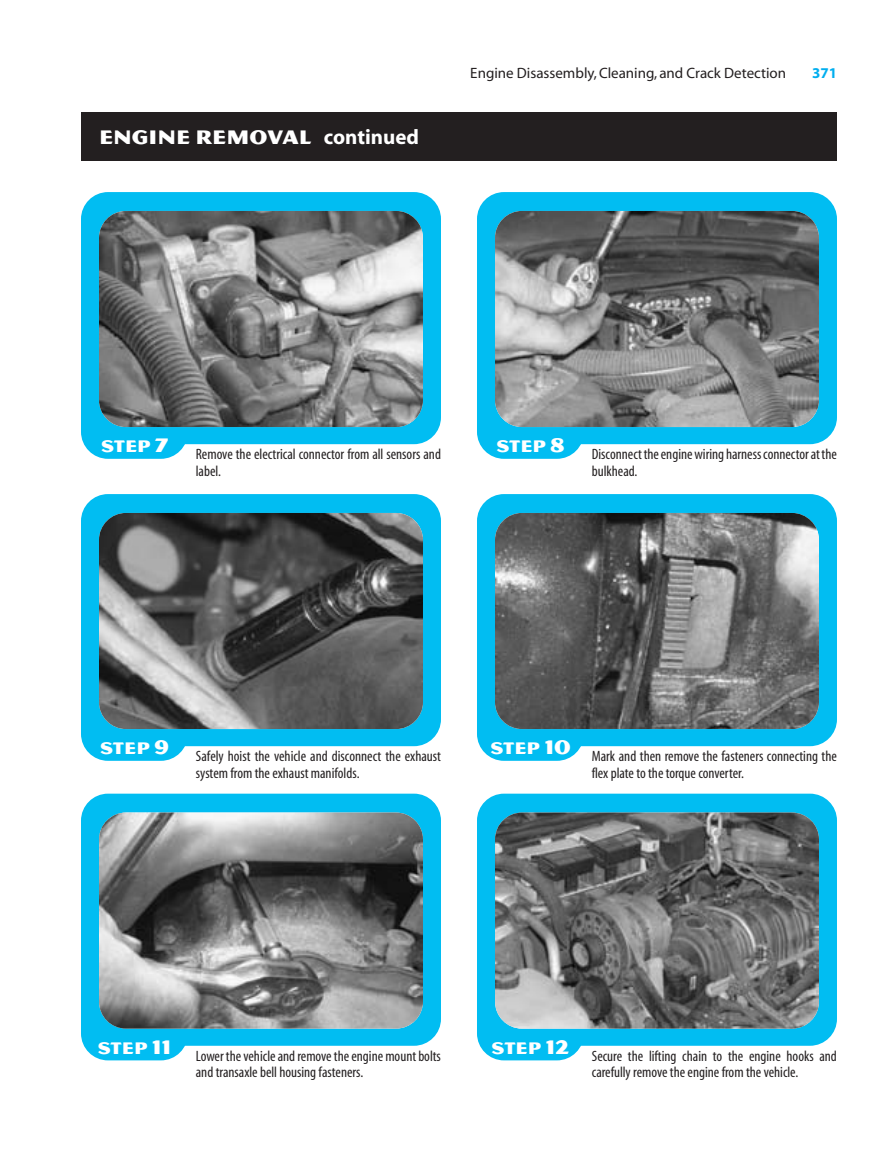
<style>
.page{position:relative;width:891px;height:1175px;background:#fff}
.page>*{position:absolute;margin:0;border:0;box-sizing:border-box;transform-origin:0 0}
.t1{font:21px "Magnesium MVB";color:#fff}
.t2{font:18px "Magnesium MVB";color:#fff}
.t3{font:condensed 15px/16.5px "Myriad";color:#231f20}
.t4{font:15px "Myriad";color:#231f20}
.t5{font:700 15px "Myriad";color:#00aeef}
.s1{font-family:"Myriad";font-weight:700}
.s2{font-size:21px}
</style>
<div class="page">
<div style="left:81px;top:192px;width:360px;height:252px;background:#01bdf2;border-radius:27px"></div>
<div style="left:81px;top:364px;width:107px;height:95px;background:#01bdf2;border-radius:27px"></div>
<img style="left:99px;top:211px;width:324px;height:216px;border-radius:27px">
<div style="left:477px;top:192px;width:360px;height:252px;background:#01bdf2;border-radius:27px"></div>
<div style="left:477px;top:364px;width:107px;height:95px;background:#01bdf2;border-radius:27px"></div>
<img style="left:495px;top:211px;width:324px;height:216px;border-radius:27px">
<div style="left:81px;top:494px;width:360px;height:252px;background:#01bdf2;border-radius:27px"></div>
<div style="left:81px;top:666px;width:107px;height:95px;background:#01bdf2;border-radius:27px"></div>
<img style="left:99px;top:513px;width:324px;height:216px;border-radius:27px">
<div style="left:477px;top:494px;width:360px;height:252px;background:#01bdf2;border-radius:27px"></div>
<div style="left:477px;top:666px;width:107px;height:95px;background:#01bdf2;border-radius:27px"></div>
<img style="left:495px;top:513px;width:324px;height:216px;border-radius:27px">
<div style="left:81px;top:793px;width:360px;height:252px;background:#01bdf2;border-radius:27px"></div>
<div style="left:81px;top:966px;width:107px;height:94px;background:#01bdf2;border-radius:27px"></div>
<img style="left:99px;top:812px;width:324px;height:216px;border-radius:27px">
<div style="left:477px;top:793px;width:360px;height:252px;background:#01bdf2;border-radius:27px"></div>
<div style="left:477px;top:966px;width:107px;height:94px;background:#01bdf2;border-radius:27px"></div>
<img style="left:495px;top:812px;width:324px;height:216px;border-radius:27px">
<div style="left:81px;top:112px;width:756px;height:48px;background:#231f20"></div>
<h1 class="t1" style="left:99px;top:124px;width:322px">ENGINE REMOVAL <span class="s1">continued</span></h1>
<p class="t4" style="left:470px;top:67px;width:317px">Engine Disassembly, Cleaning, and Crack Detection</p>
<p class="t5" style="left:812px;top:67px;width:26px">371</p>
<p class="t2" style="left:101px;top:435px;width:69px">STEP <span class="s2">7</span></p>
<p class="t3" style="left:196px;top:447px;width:247px">Remove the electrical connector from all sensors and label.</p>
<p class="t2" style="left:496px;top:435px;width:70px">STEP <span class="s2">8</span></p>
<p class="t3" style="left:592px;top:447px;width:247px">Disconnect the engine wiring harness connector at the bulkhead.</p>
<p class="t2" style="left:100px;top:737px;width:71px">STEP <span class="s2">9</span></p>
<p class="t3" style="left:196px;top:749px;width:247px">Safely hoist the vehicle and disconnect the exhaust system from the exhaust manifolds.</p>
<p class="t3" style="left:490px;top:749px;width:348px;text-align:center"><sup>STEP</sup> <sup>10</sup> Mark and then remove the fasteners connecting the flex plate to the torque converter.</p>
<p class="t3" style="left:196px;top:1048px;width:247px;text-indent:-98px"><sup>STEP</sup> <sup>11</sup> Lower the vehicle and remove the engine mount bolts and transaxle bell housing fasteners.</p>
<p class="t3" style="left:592px;top:1048px;width:247px;text-indent:-101px"><sup>STEP</sup> <sup>12</sup> Secure the lifting chain to the engine hooks and carefully remove the engine from the vehicle.</p>
</div>
